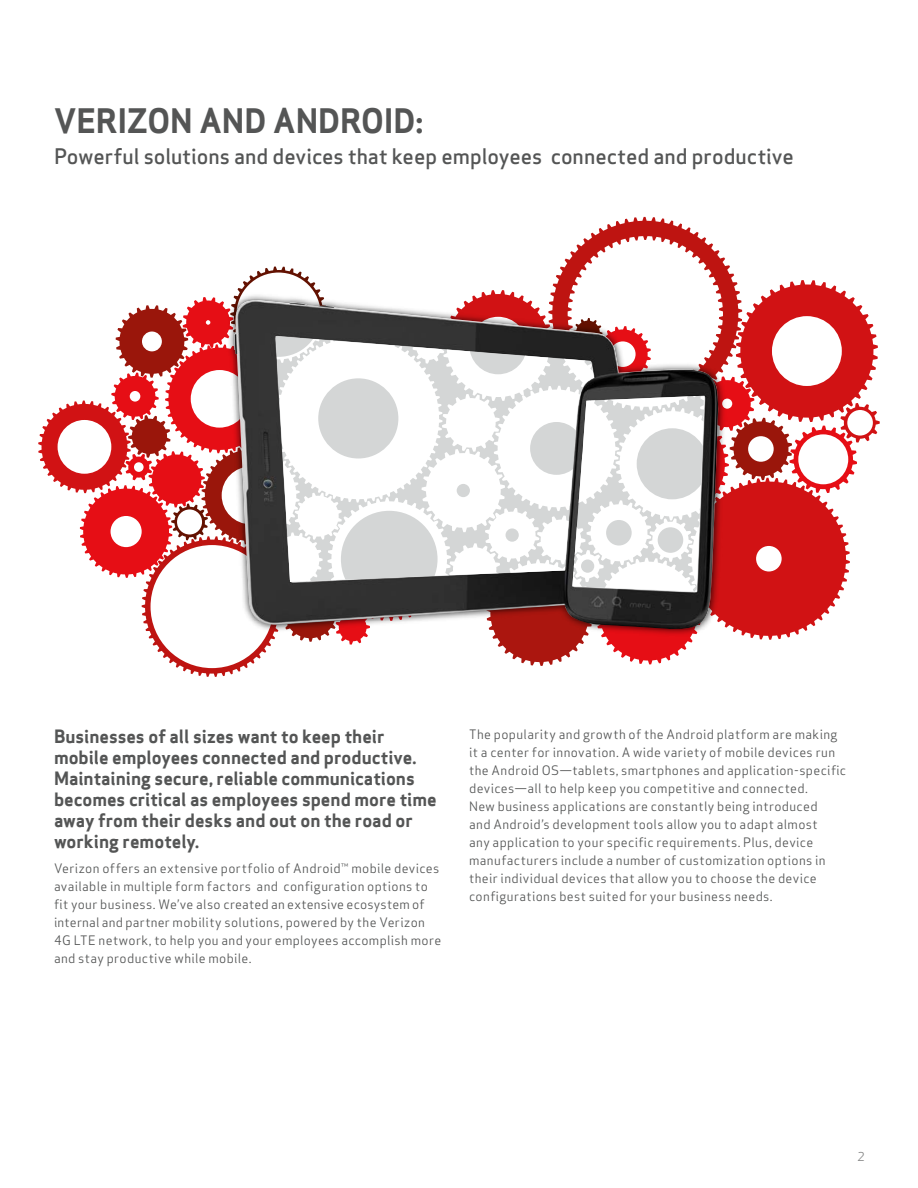
<style>
.page{position:relative;width:918px;height:1188px;background:#fff}
.page>*{position:absolute;margin:0;border:0;box-sizing:border-box;transform-origin:0 0}
.t1{font:700 33px "Apex Sans";letter-spacing:-.005em;color:#545555}
.t2{font:500 21px "Apex Sans";color:#545555}
.t3{font:700 18px/21px "Apex Sans";letter-spacing:-.005em;color:#545555}
.t4{font:12.75px/18px "Apex Sans";letter-spacing:.03em;color:#545555}
.t5{font:12px "Apex Sans";color:#828383}
</style>
<div class="page">
<svg style="left:38px;top:217px;width:842px;height:460px"></svg>
<h1 class="t1" style="left:54px;top:99px;width:371px">Verizon And android:</h1>
<h2 class="t2" style="left:54px;top:138px;width:741px">Powerful solutions and devices that keep employees connected and productive</h2>
<p class="t3" style="left:54px;top:726px;width:384px">Businesses of all sizes want to keep their mobile employees connected and productive.<br>Maintaining secure, reliable communications becomes critical as employees spend more time away from their desks and out on the road or working remotely.</p>
<p class="t4" style="left:54px;top:858px;width:389px">Verizon offers an extensive portfolio of Android™ mobile devices available in multiple form factors and configuration options to fit your business. We’ve also created an extensive ecosystem of internal and partner mobility solutions, powered by the Verizon 4G LTE network, to help you and your employees accomplish more and stay productive while mobile.</p>
<p class="t4" style="left:469px;top:724px;width:379px">The popularity and growth of the Android platform are making it a center for innovation. A wide variety of mobile devices run the Android OS—tablets, smartphones and application-specific devices—all to help keep you competitive and connected.<br>New business applications are constantly being introduced<br>and Android’s development tools allow you to adapt almost<br>any application to your specific requirements. Plus, device manufacturers include a number of customization options in their individual devices that allow you to choose the device configurations best suited for your business needs.</p>
<p class="t5" style="left:857px;top:1147px;width:9px">2</p>
</div>
